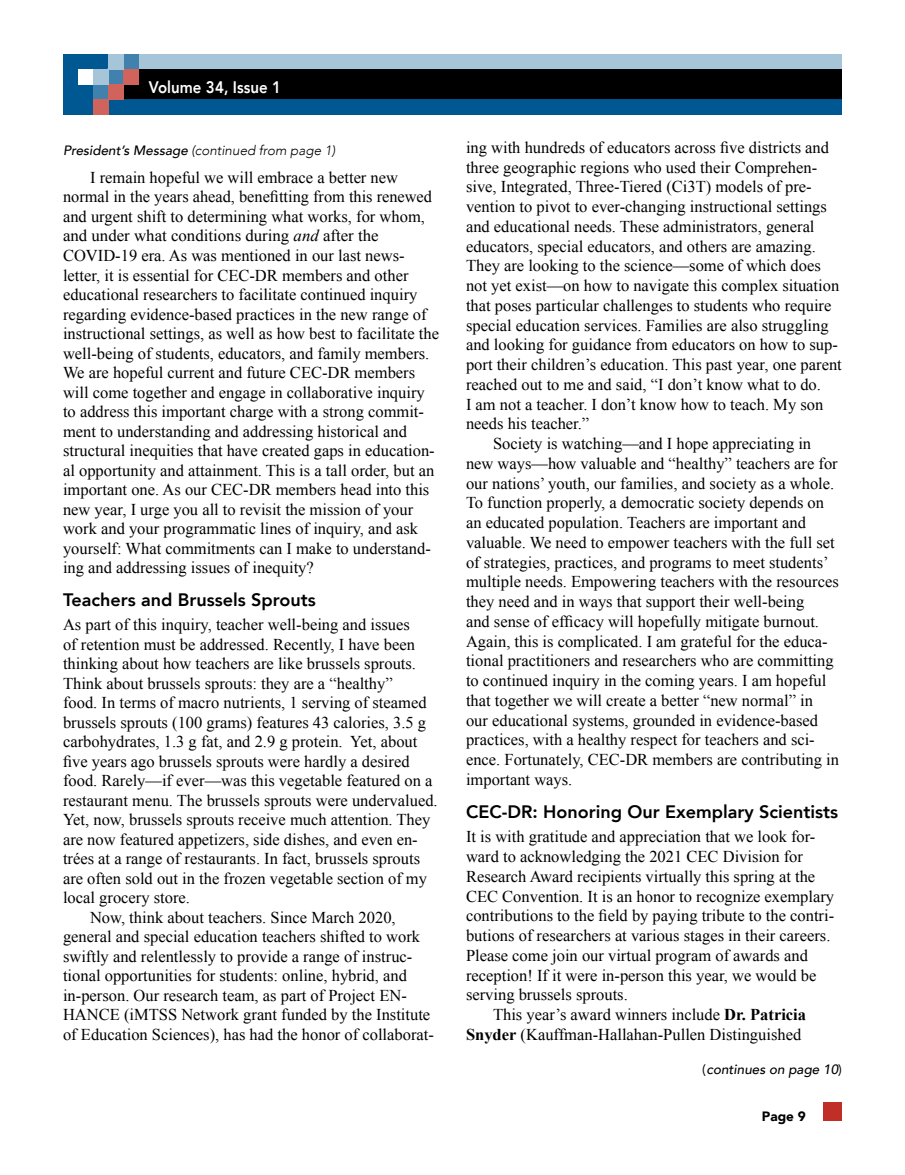
<style>
.page{position:relative;width:905px;height:1175px;background:#fff}
.page>*{position:absolute;margin:0;border:0;box-sizing:border-box;transform-origin:0 0}
.t1{font:800 18px "Avenir";color:#000}
.t2{font:800 16.65px "Avenir";color:#fff;scale:.9 1}
.Body_Text{font:16.5px/19.8px "Times New Roman";color:#000}
.Body_After_Head{font:16.5px/19.5px "Times New Roman";color:#000}
.Continued_From{font:italic 300 13.5px "Avenir";color:#000}
.Continued_From-2{font:italic 500 13.5px "Avenir";color:#000}
.t3{font:900 13.5px "Avenir";color:#000}
.s1{font-weight:500}
.s2{font-style:italic}
.s3{font-weight:700}
.s4{font-weight:400;font-style:normal}
</style>
<div class="page">
<div style="left:63px;top:54px;width:779px;height:60px;background:#005892"></div>
<div style="left:138px;top:54px;width:704px;height:15px;background:#a6c5d9"></div>
<div style="left:124px;top:70px;width:717px;height:28px;background:#000"></div>
<div style="left:123px;top:69px;width:719px;height:30px;border:2px solid #000"></div>
<div style="left:108px;top:69px;width:15px;height:15px;background:#4082ad"></div>
<div style="left:123px;top:54px;width:15px;height:15px;background:#4082ad"></div>
<div style="left:93px;top:84px;width:15px;height:15px;background:#4082ad"></div>
<div style="left:93px;top:99px;width:15px;height:15px;background:#d0635c"></div>
<div style="left:108px;top:84px;width:15px;height:15px;background:#d0635c"></div>
<div style="left:123px;top:69px;width:15px;height:15px;background:#d0635c"></div>
<div style="left:78px;top:69px;width:15px;height:15px;background:#fff"></div>
<div style="left:93px;top:69px;width:15px;height:15px;background:#a6c5d9"></div>
<div style="left:108px;top:54px;width:15px;height:15px;background:#a6c5d9"></div>
<div style="left:824px;top:1102px;width:18px;height:18px;background:#c02f26"></div>
<p class="t2" style="left:149px;top:74px;width:148px">Volume 34, Issue 1</p>
<p class="Continued_From" style="left:63px;top:142px;width:274px"><span class="s1">President’s Message</span> (continued from page 1)</p>
<p class="Body_Text" style="left:63px;top:167px;width:377px;text-indent:27px">I remain hopeful we will embrace a better new normal in the years ahead, benefitting from this renewed and urgent shift to determining what works, for whom, and under what conditions during <span class="s2">and</span> after the COVID-19 era. As was mentioned in our last news&shy;letter, it is essential for CEC-DR members and other educational researchers to facilitate continued inquiry regarding evidence-based practices in the new range of instructional settings, as well as how best to facilitate the well-being of students, educators, and family members.<br>We are hopeful current and future CEC-DR members will come together and engage in collaborative inquiry to address this important charge with a strong commit&shy;ment to understanding and addressing historical and structural inequities that have created gaps in education&shy;al opportunity and attainment. This is a tall order, but an important one. As our CEC-DR members head into this new year, I urge you all to revisit the mission of your work and your programmatic lines of inquiry, and ask yourself: What commitments can I make to understand&shy;ing and addressing issues of inequity?</p>
<h1 class="t1" style="left:63px;top:586px;width:254px">Teachers and Brussels Sprouts</h1>
<p class="Body_After_Head" style="left:63px;top:614px;width:376px">As part of this inquiry, teacher well-being and issues<br>of retention must be addressed. Recently, I have been thinking about how teachers are like brussels sprouts.<br>Think about brussels sprouts: they are a “healthy”<br>food. In terms of macro nutrients, 1 serving of steamed brussels sprouts (100 grams) features 43 calories, 3.5 g carbohydrates, 1.3 g fat, and 2.9 g protein. Yet, about five years ago brussels sprouts were hardly a desired food. Rarely—if ever—was this vegetable featured on a restaurant menu. The brussels sprouts were undervalued.<br>Yet, now, brussels sprouts receive much attention. They are now featured appetizers, side dishes, and even en&shy;trées at a range of restaurants. In fact, brussels sprouts are often sold out in the frozen vegetable section of my local grocery store.</p>
<p class="Body_Text" style="left:63px;top:907px;width:372px;text-indent:27px">Now, think about teachers. Since March 2020, general and special education teachers shifted to work swiftly and relentlessly to provide a range of instruc&shy;tional opportunities for students: online, hybrid, and in-person. Our research team, as part of Project EN-HANCE (iMTSS Network grant funded by the Institute of Education Sciences), has had the honor of collaborat-</p>
<p class="Body_Text" style="left:466px;top:137px;width:377px">ing with hundreds of educators across five districts and three geographic regions who used their Comprehen&shy;sive, Integrated, Three-Tiered (Ci3T) models of pre&shy;vention to pivot to ever-changing instructional settings and educational needs. These administrators, general educators, special educators, and others are amazing.<br>They are looking to the science—some of which does not yet exist—on how to navigate this complex situation that poses particular challenges to students who require special education services. Families are also struggling and looking for guidance from educators on how to sup&shy;port their children’s education. This past year, one parent reached out to me and said, “I don’t know what to do.<br>I am not a teacher. I don’t know how to teach. My son needs his teacher.”</p>
<p class="Body_Text" style="left:466px;top:433px;width:374px;text-indent:27px">Society is watching—and I hope appreciating in new ways—how valuable and “healthy” teachers are for our nations’ youth, our families, and society as a whole.<br>To function properly, a democratic society depends on an educated population. Teachers are important and valuable. We need to empower teachers with the full set of strategies, practices, and programs to meet students’ multiple needs. Empowering teachers with the resources they need and in ways that support their well-being<br>and sense of efficacy will hopefully mitigate burnout.<br>Again, this is complicated. I am grateful for the educa&shy;tional practitioners and researchers who are committing to continued inquiry in the coming years. I am hopeful that together we will create a better “new normal” in our educational systems, grounded in evidence-based practices, with a healthy respect for teachers and sci&shy;ence. Fortunately, CEC-DR members are contributing in important ways.</p>
<h1 class="t1" style="left:466px;top:797px;width:374px">CEC-DR: Honoring Our Exemplary Scientists</h1>
<p class="Body_After_Head" style="left:466px;top:826px;width:369px">It is with gratitude and appreciation that we look for&shy;ward to acknowledging the 2021 CEC Division for Research Award recipients virtually this spring at the CEC Convention. It is an honor to recognize exemplary contributions to the field by paying tribute to the contri&shy;butions of researchers at various stages in their careers.<br>Please come join our virtual program of awards and reception! If it were in-person this year, we would be serving brussels sprouts.</p>
<p class="Body_Text" style="left:466px;top:1004px;width:341px;text-align:right">This year’s award winners include <span class="s3">Dr. Patricia<br>Snyder</span> (Kauffman-Hallahan-Pullen Distinguished</p>
<p class="Continued_From-2" style="left:702px;top:1061px;width:141px"><span class="s4">(</span>continues on page 10<span class="s4">)</span></p>
<p class="t3" style="left:762px;top:1104px;width:45px">Page 9</p>
</div>
